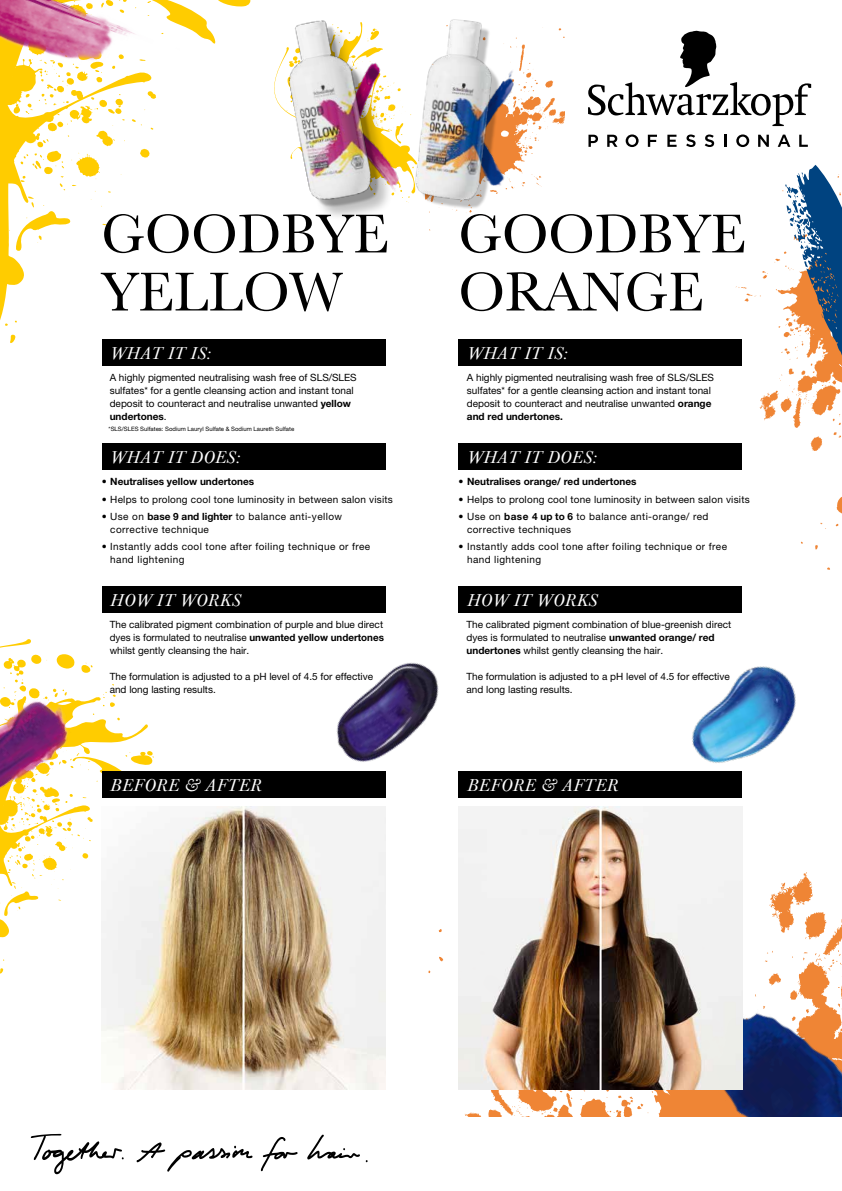
<style>
.page{position:relative;width:842px;height:1191px;background:#fff}
.page>*{position:absolute;margin:0;border:0;box-sizing:border-box;transform-origin:0 0}
.t1{font:56.5px/58px "Baskerville URW";color:#000}
.t2{font:italic 18px "Baskerville URW";letter-spacing:.02em;color:#fff}
.t3{font:10px/13px "Helvetica Neue LTW1 G";color:#000}
.t4{font:10px/13px "Helvetica Neue LTW1 G";letter-spacing:.04em;color:#000}
.t5{font:10px "Helvetica Neue LTW1 G";letter-spacing:.02em;color:#000}
.t6{font:700 10px "Helvetica Neue LTW1 G";color:#000}
.t7{font:6px "Helvetica Neue LTW1 G";color:#000}
.s1{font-weight:700}
.s2{font-weight:400}
</style>
<div class="page">
<svg style="left:0;top:639px;width:155px;height:352px"></svg>
<img style="left:0;top:647px;width:114px;height:184px">
<svg style="left:0;top:165px;width:163px;height:201px"></svg>
<img style="left:0;top:0;width:239px;height:165px">
<svg style="left:735px;top:84px;width:107px;height:486px"></svg>
<svg style="left:428px;top:929px;width:70px;height:188px"></svg>
<svg style="left:498px;top:840px;width:344px;height:277px"></svg>
<img style="left:637px;top:920px;width:205px;height:197px">
<svg style="left:785px;top:165px;width:57px;height:202px"></svg>
<svg style="left:598px;top:1089px;width:107px;height:11px"></svg>
<img style="left:102px;top:806px;width:283px;height:283px">
<svg style="left:540px;top:27px;width:24px;height:160px"></svg>
<img style="left:239px;top:0;width:124px;height:159px">
<div style="left:296px;top:27px;width:98px;height:195px;background:#000;opacity:.25"></div>
<img style="left:384px;top:19px;width:156px;height:212px">
<img style="left:692px;top:666px;width:104px;height:97px">
<img style="left:336px;top:662px;width:123px;height:126px">
<img style="left:459px;top:806px;width:283px;height:283px">
<div style="left:102px;top:771px;width:283px;height:26px;background:#000"></div>
<div style="left:459px;top:771px;width:283px;height:26px;background:#000"></div>
<div style="left:102px;top:339px;width:283px;height:26px;background:#000"></div>
<div style="left:459px;top:339px;width:283px;height:26px;background:#000"></div>
<div style="left:102px;top:443px;width:283px;height:26px;background:#000"></div>
<div style="left:459px;top:586px;width:283px;height:26px;background:#000"></div>
<div style="left:459px;top:443px;width:283px;height:26px;background:#000"></div>
<div style="left:102px;top:586px;width:283px;height:26px;background:#000"></div>
<svg style="left:588px;top:31px;width:223px;height:95px"></svg>
<svg style="left:588px;top:135px;width:10px;height:12px"></svg>
<svg style="left:607px;top:135px;width:10px;height:12px"></svg>
<svg style="left:626px;top:134px;width:13px;height:13px"></svg>
<svg style="left:648px;top:135px;width:9px;height:12px"></svg>
<svg style="left:667px;top:135px;width:9px;height:12px"></svg>
<svg style="left:686px;top:134px;width:9px;height:13px"></svg>
<svg style="left:705px;top:134px;width:9px;height:13px"></svg>
<svg style="left:724px;top:135px;width:2px;height:12px"></svg>
<svg style="left:736px;top:134px;width:13px;height:13px"></svg>
<svg style="left:758px;top:135px;width:11px;height:12px"></svg>
<svg style="left:778px;top:135px;width:12px;height:12px"></svg>
<svg style="left:799px;top:135px;width:9px;height:12px"></svg>
<svg style="left:260px;top:1137px;width:38px;height:34px"></svg>
<svg style="left:136px;top:1142px;width:117px;height:29px"></svg>
<svg style="left:30px;top:1133px;width:94px;height:41px"></svg>
<svg style="left:307px;top:1134px;width:61px;height:28px"></svg>
<h1 class="t1" style="left:101px;top:207px;width:289px">GOODBYE<br>YELLOW</h1>
<h1 class="t1" style="left:458px;top:207px;width:289px">GOODBYE<br>ORANGE</h1>
<h2 class="t2" style="left:110px;top:343px;width:102px">WHAT IT IS:</h2>
<p class="t3" style="left:110px;top:371px;width:249px">A highly pigmented neutralising wash free of SLS/SLES sulfates* for a gentle cleansing action and instant tonal deposit to counteract and neutralise unwanted <span class="s1">yellow undertones</span>.</p>
<p class="t7" style="left:109px;top:425px;width:187px">*SLS/SLES Sulfates: Sodium Lauryl Sulfate &amp; Sodium Laureth Sulfate</p>
<h2 class="t2" style="left:110px;top:447px;width:131px">WHAT IT DOES:</h2>
<p class="t6" style="left:102px;top:475px;width:154px"><span class="s2">•</span> Neutralises yellow undertones</p>
<p class="t5" style="left:102px;top:493px;width:293px">• Helps to prolong cool tone luminosity in between salon visits</p>
<p class="t4" style="left:110px;top:510px;width:233px;text-indent:-9px">• Use on <span class="s1">base 9 and lighter</span> to balance anti-yellow corrective technique</p>
<p class="t4" style="left:110px;top:540px;width:261px;text-indent:-8px">• Instantly adds cool tone after foiling technique or free hand lightening</p>
<h2 class="t2" style="left:110px;top:589px;width:132px">HOW IT WORKS</h2>
<p class="t3" style="left:110px;top:618px;width:276px;text-align:justify">The calibrated pigment combination of purple and blue direct dyes is formulated to neutralise <span class="s1">unwanted yellow undertones </span>whilst gently cleansing the hair.</p>
<p class="t3" style="left:110px;top:670px;width:265px">The formulation is adjusted to a pH level of 4.5 for effective and long lasting results.</p>
<h2 class="t2" style="left:467px;top:343px;width:102px">WHAT IT IS:</h2>
<p class="t3" style="left:467px;top:371px;width:249px">A highly pigmented neutralising wash free of SLS/SLES sulfates* for a gentle cleansing action and instant tonal deposit to counteract and neutralise unwanted <span class="s1">orange and red undertones.</span></p>
<h2 class="t2" style="left:467px;top:447px;width:131px">WHAT IT DOES:</h2>
<p class="t6" style="left:459px;top:475px;width:179px"><span class="s2">•</span> Neutralises orange/ red undertones</p>
<p class="t5" style="left:459px;top:493px;width:293px">• Helps to prolong cool tone luminosity in between salon visits</p>
<p class="t4" style="left:467px;top:510px;width:243px;text-indent:-8px">• Use on <span class="s1">base 4 up to 6</span> to balance anti-orange/ red corrective techniques</p>
<p class="t4" style="left:467px;top:540px;width:261px;text-indent:-8px">• Instantly adds cool tone after foiling technique or free hand lightening</p>
<h2 class="t2" style="left:467px;top:589px;width:132px">HOW IT WORKS</h2>
<p class="t3" style="left:466px;top:618px;width:266px">The calibrated pigment combination of blue-greenish direct dyes is formulated to neutralise <span class="s1">unwanted orange/ red undertones</span> whilst gently cleansing the hair.</p>
<p class="t3" style="left:466px;top:670px;width:265px">The formulation is adjusted to a pH level of 4.5 for effective and long lasting results.</p>
<h2 class="t2" style="left:110px;top:775px;width:153px">BEFORE &amp; AFTER</h2>
<h2 class="t2" style="left:467px;top:775px;width:153px">BEFORE &amp; AFTER</h2>
</div>
